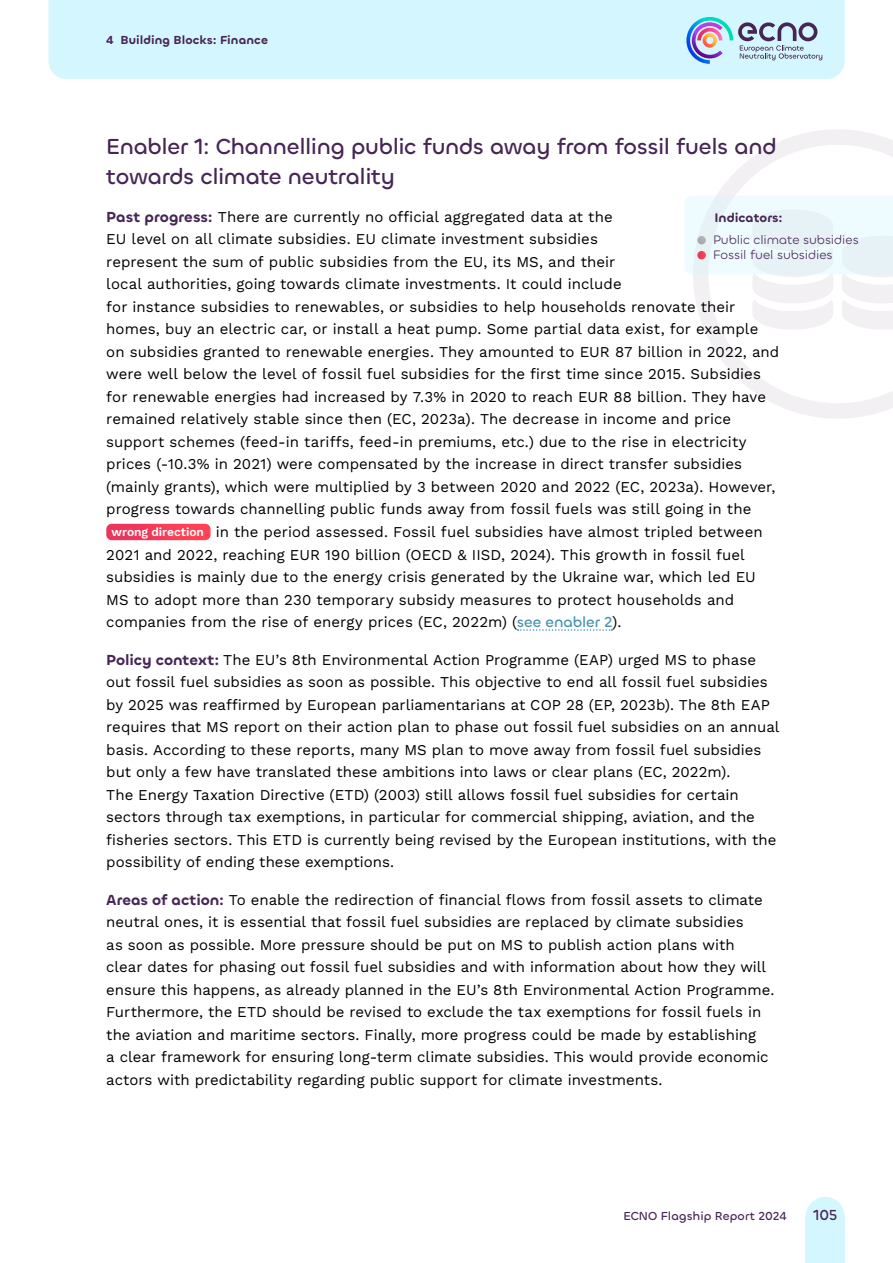
<style>
.page{position:relative;width:893px;height:1263px;background:#fff}
.page>*{position:absolute;margin:0;border:0;box-sizing:border-box;transform-origin:0 0}
.t1{font:500 22.5px/30px "Chillax";letter-spacing:-.015em;color:#472656}
.Bodytext{font:15px/22.5px "Work Sans";color:#000}
.t2{font:500 15px "Chillax";color:#472656}
.Idicator_Bullets{font:12.75px "Chillax";letter-spacing:-.005em;color:#472656}
.Indicators{font:600 12.75px "Chillax";color:#472656}
.t3{font:600 12px "Chillax";letter-spacing:.01em;color:#472656}
.t4{font:500 12px "Chillax";letter-spacing:.005em;color:#472656}
.Bodytext-2{font:600 12px "Work Sans";letter-spacing:-.005em;color:#fff}
.s1{font-family:"Chillax";font-weight:600;color:#472656}
.s2{font-family:"Chillax";font-weight:500;color:#4993ad}
</style>
<div class="page">
<svg style="left:705px;top:129px;width:188px;height:290px"></svg>
<div style="left:48px;top:0;width:797px;height:79px;background:#d4f7ff"></div>
<div style="left:806px;top:1216px;width:39px;height:47px;background:#d4f6ff"></div>
<div style="left:806px;top:1197px;width:39px;height:39px;background:#d4f6ff;border-radius:50%"></div>
<svg style="left:686px;top:17px;width:136px;height:47px"></svg>
<svg style="left:518px;top:629px;width:94px;height:2px"></svg>
<svg style="left:106px;top:524px;width:105px;height:16px"></svg>
<svg style="left:685px;top:196px;width:208px;height:134px"></svg>
<p class="t3" style="left:106px;top:33px;width:163px">4 Building Blocks: Finance</p>
<h3 class="t1" style="left:106px;top:132px;width:672px">Enabler 1: Channelling public funds away from fossil fuels and towards climate neutrality</h3>
<p class="Bodytext" style="left:106px;top:205px;width:674px"><span class="s1">Past progress:</span> There are currently no official aggregated data at the<br>EU level on all climate subsidies. EU climate investment subsidies<br>represent the sum of public subsidies from the EU, its MS, and their<br>local authorities, going towards climate investments. It could include<br>for instance subsidies to renewables, or subsidies to help households renovate their homes, buy an electric car, or install a heat pump. Some partial data exist, for example on subsidies granted to renewable energies. They amounted to EUR 87 billion in 2022, and were well below the level of fossil fuel subsidies for the first time since 2015. Subsidies for renewable energies had increased by 7.3% in 2020 to reach EUR 88 billion. They have remained relatively stable since then (EC, 2023a). The decrease in income and price support schemes (feed-in tariffs, feed-in premiums, etc.) due to the rise in electricity prices (-10.3% in 2021) were compensated by the increase in direct transfer subsidies (mainly grants), which were multiplied by 3 between 2020 and 2022 (EC, 2023a). However, progress towards channelling public funds away from fossil fuels was still going in the</p>
<p class="Bodytext-2" style="left:112px;top:523px;width:94px">wrong direction</p>
<p class="Indicators" style="left:714px;top:210px;width:70px">Indicators:</p>
<p class="Idicator_Bullets" style="left:713px;top:232px;width:147px">Public climate subsidies</p>
<p class="Idicator_Bullets" style="left:713px;top:247px;width:121px">Fossil fuel subsidies</p>
<p class="Bodytext" style="left:106px;top:520px;width:658px;text-indent:109px">in the period assessed. Fossil fuel subsidies have almost tripled between 2021 and 2022, reaching EUR 190 billion (OECD &amp; IISD, 2024). This growth in fossil fuel subsidies is mainly due to the energy crisis generated by the Ukraine war, which led EU MS to adopt more than 230 temporary subsidy measures to protect households and companies from the rise of energy prices (EC, 2022m) (<span class="s2">see enabler 2</span>).</p>
<p class="Bodytext" style="left:106px;top:647px;width:675px"><span class="s1">Policy context:</span> The EU’s 8th Environmental Action Programme (EAP) urged MS to phase out fossil fuel subsidies as soon as possible. This objective to end all fossil fuel subsidies by 2025 was reaffirmed by European parliamentarians at COP 28 (EP, 2023b). The 8th EAP requires that MS report on their action plan to phase out fossil fuel subsidies on an annual basis. According to these reports, many MS plan to move away from fossil fuel subsidies but only a few have translated these ambitions into laws or clear plans (EC, 2022m).<br>The Energy Taxation Directive (ETD) (2003) still allows fossil fuel subsidies for certain sectors through tax exemptions, in particular for commercial shipping, aviation, and the fisheries sectors. This ETD is currently being revised by the European institutions, with the possibility of ending these exemptions.</p>
<p class="Bodytext" style="left:106px;top:887px;width:670px"><span class="s1">Areas of action:</span> To enable the redirection of financial flows from fossil assets to climate neutral ones, it is essential that fossil fuel subsidies are replaced by climate subsidies<br>as soon as possible. More pressure should be put on MS to publish action plans with clear dates for phasing out fossil fuel subsidies and with information about how they will ensure this happens, as already planned in the EU’s 8th Environmental Action Programme.<br>Furthermore, the ETD should be revised to exclude the tax exemptions for fossil fuels in the aviation and maritime sectors. Finally, more progress could be made by establishing<br>a clear framework for ensuring long-term climate subsidies. This would provide economic actors with predictability regarding public support for climate investments.</p>
<p class="t4" style="left:623px;top:1208px;width:165px">ECNO Flagship Report 2024</p>
<p class="t2" style="left:813px;top:1205px;width:26px">105</p>
</div>
